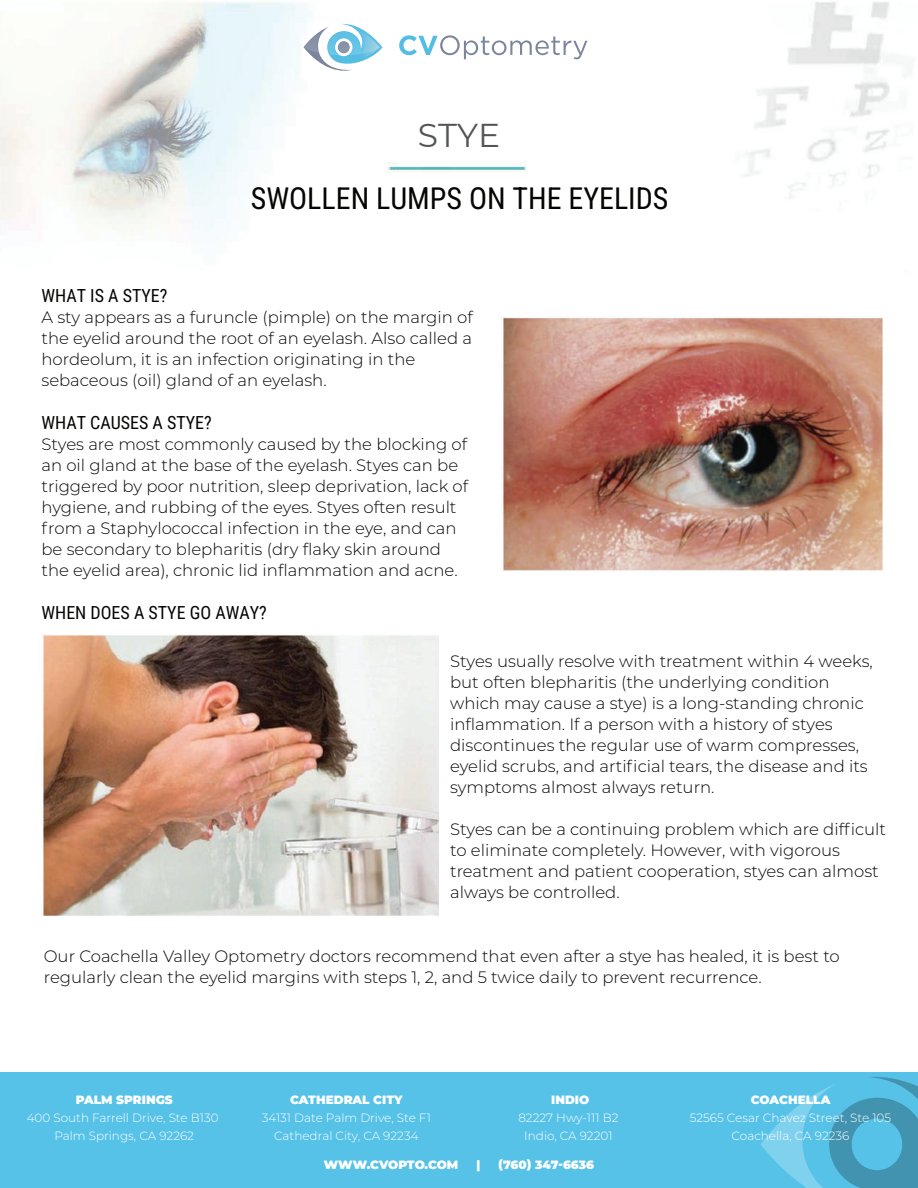
<style>
.page{position:relative;width:918px;height:1188px;background:#fff}
.page>*{position:absolute;margin:0;border:0;box-sizing:border-box;transform-origin:0 0}
.t1{font:33px "Montserrat";color:#545557}
.t2{font:30px "Roboto Condensed";color:#050504}
.t3{font:18px "Roboto Condensed";color:#050504}
.t4{font:300 16.5px/21px "Montserrat";color:#050504}
.t5{font:300 12px/18px "Montserrat";color:#fff;text-align:center}
.t6{font:900 12px "Montserrat";color:#fff}
</style>
<div class="page">
<img style="left:0;top:1px;width:909px;height:234px">
<img style="left:124px;top:26px;width:87px;height:166px">
<svg style="left:304px;top:24px;width:79px;height:51px"></svg>
<svg style="left:399px;top:35px;width:188px;height:24px"></svg>
<img style="left:502px;top:316px;width:381px;height:255px">
<img style="left:41px;top:635px;width:398px;height:281px">
<div style="left:0;top:1072px;width:918px;height:116px;background:#57c2e8"></div>
<svg style="left:761px;top:1077px;width:157px;height:111px"></svg>
<h1 class="t1" style="left:418px;top:112px;width:84px">STYE</h1>
<h2 class="t2" style="left:251px;top:178px;width:419px">SWOLLEN LUMPS ON THE EYELIDS</h2>
<p class="t3" style="left:41px;top:283px;width:127px">WHAT IS A STYE?</p>
<p class="t4" style="left:41px;top:306px;width:433px">A sty appears as a furuncle (pimple) on the margin of the eyelid around the root of an eyelash. Also called a hordeolum, it is an infection originating in the sebaceous (oil) gland of an eyelash.</p>
<p class="t3" style="left:41px;top:410px;width:172px">WHAT CAUSES A STYE?</p>
<p class="t4" style="left:41px;top:433px;width:428px">Styes are most commonly caused by the blocking of an oil gland at the base of the eyelash. Styes can be triggered by poor nutrition, sleep deprivation, lack of hygiene, and rubbing of the eyes. Styes often result from a Staphylococcal infection in the eye, and can be secondary to blepharitis (dry flaky skin around the eyelid area), chronic lid inflammation and acne.</p>
<p class="t3" style="left:41px;top:600px;width:227px">WHEN DOES A STYE GO AWAY?</p>
<p class="t4" style="left:450px;top:650px;width:424px">Styes usually resolve with treatment within 4 weeks, but often blepharitis (the underlying condition which may cause a stye) is a long-standing chronic inflammation. If a person with a history of styes discontinues the regular use of warm compresses, eyelid scrubs, and artificial tears, the disease and its symptoms almost always return.</p>
<p class="t4" style="left:450px;top:818px;width:437px">Styes can be a continuing problem which are difficult to eliminate completely. However, with vigorous treatment and patient cooperation, styes can almost always be controlled.</p>
<p class="t4" style="left:44px;top:945px;width:798px">Our Coachella Valley Optometry doctors recommend that even after a stye has healed, it is best to regularly clean the eyelid margins with steps 1, 2, and 5 twice daily to prevent recurrence.</p>
<p class="t6" style="left:76px;top:1091px;width:99px">PALM SPRINGS</p>
<p class="t5" style="left:27px;top:1109px;width:193px">400 South Farrell Drive, Ste B130<br>Palm Springs, CA 92262</p>
<p class="t6" style="left:290px;top:1091px;width:114px">CATHEDRAL CITY</p>
<p class="t5" style="left:262px;top:1109px;width:171px">34131 Date Palm Drive, Ste F1<br>Cathedral City, CA 92234</p>
<p class="t6" style="left:551px;top:1091px;width:40px">INDIO</p>
<p class="t5" style="left:518px;top:1109px;width:102px">82227 Hwy-111 B2<br>Indio, CA 92201</p>
<p class="t6" style="left:324px;top:1155px;width:136px">WWW.CVOPTO.COM</p>
<p class="t6" style="left:476px;top:1155px;width:5px">|</p>
<p class="t6" style="left:498px;top:1155px;width:97px">(760) 347-6636</p>
<p class="t6" style="left:751px;top:1091px;width:81px">COACHELLA</p>
<p class="t5" style="left:690px;top:1109px;width:203px">52565 Cesar Chavez Street, Ste 105<br>Coachella, CA 92236</p>
</div>
